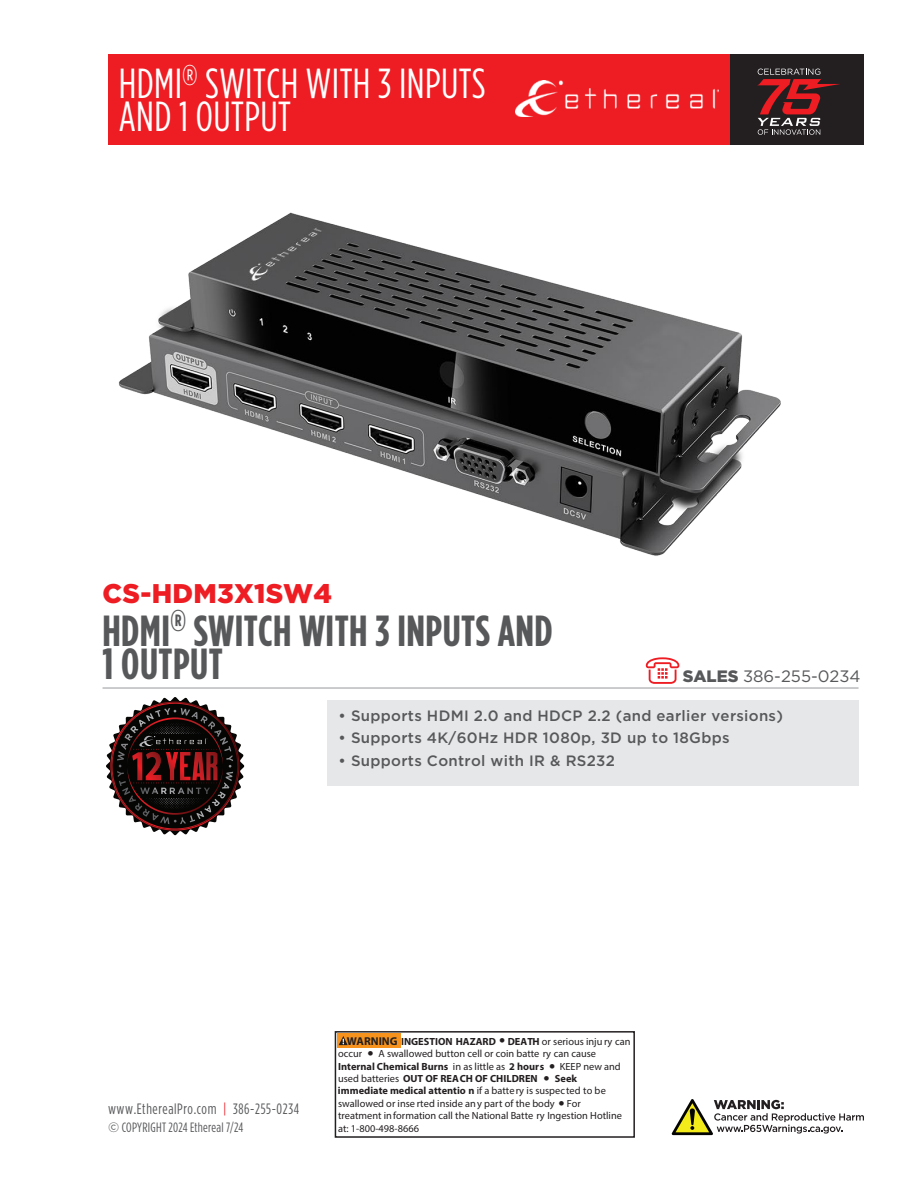
<style>
.page{position:relative;width:918px;height:1188px;background:#fff}
.page>*{position:absolute;margin:0;border:0;box-sizing:border-box;transform-origin:0 0}
.t1{font:700 43.5px "Gotham Condensed";letter-spacing:.01em;color:#57585a}
.t2{font:42px "Gotham Condensed";letter-spacing:.01em;color:#fff}
.t3{font:900 27px "Gotham";letter-spacing:.01em;color:#ee1d23}
.t4{font:16.5px "Gotham";color:#57585a}
.t5{font:500 15px "Gotham";letter-spacing:.02em;color:#57585a}
.t6{font:15px "Gotham Condensed";letter-spacing:.04em;color:#57585a}
.t7{font:13.5px "Gotham Condensed";letter-spacing:.015em;color:#57585a}
.t8{font:10.35px/12.5px "Myriad Pro";color:#231f20}
.s1{font-weight:900}
.s2{color:#ee1d23}
.s3{font-family:"Gotham"}
.s4{font-weight:700;font-size:11.4px}
.s5{font-weight:700}
.s6{font-size:21.75px}
</style>
<div class="page">
<div style="left:108px;top:54px;width:756px;height:91px;background:#ee1d23"></div>
<div style="left:730px;top:54px;width:134px;height:91px;background:#231f20"></div>
<svg style="left:672px;top:1099px;width:192px;height:36px"></svg>
<svg style="left:757px;top:69px;width:83px;height:54px"></svg>
<img style="left:516px;top:80px;width:203px;height:36px">
<hr style="left:103px;top:687px;width:756px;height:2px;background:#babbbe">
<svg style="left:646px;top:657px;width:33px;height:27px"></svg>
<div style="left:327px;top:700px;width:532px;height:86px;background:#e6e7e9"></div>
<img style="left:119px;top:123px;width:702px;height:433px">
<svg style="left:106px;top:697px;width:139px;height:139px"></svg>
<div style="left:335px;top:1031px;width:300px;height:107px;border:2px solid #231f20"></div>
<div style="left:337px;top:1034px;width:63px;height:14px;background:#f7931d"></div>
<svg style="left:339px;top:1036px;width:9px;height:9px"></svg>
<p class="t2" style="left:119px;top:61px;width:369px">HDMI<sup>®</sup> SWITCH WITH 3 INPUTS</p>
<p class="t2" style="left:119px;top:94px;width:174px">AND 1 OUTPUT</p>
<p class="t3" style="left:103px;top:578px;width:231px">CS-HDM3X1SW4</p>
<p class="t1" style="left:103px;top:606px;width:452px">HDMI<sup>®</sup> SWITCH WITH 3 INPUTS AND</p>
<p class="t1" style="left:103px;top:639px;width:122px">1 OUTPUT</p>
<p class="t4" style="left:683px;top:667px;width:179px"><span class="s1">SALES</span> 386-255-0234</p>
<p class="t5" style="left:339px;top:707px;width:446px">• Supports HDMI 2.0 and HDCP 2.2 (and earlier versions)</p>
<p class="t5" style="left:339px;top:729px;width:392px">• Supports 4K/60Hz HDR 1080p, 3D up to 18Gbps</p>
<p class="t5" style="left:339px;top:752px;width:278px">• Supports Control with IR &amp; RS232</p>
<p class="t6" style="left:108px;top:1101px;width:193px">www.EtherealPro.com <span class="s2">|</span> 386-255-0234</p>
<p class="t7" style="left:108px;top:1120px;width:137px"><span class="s3">©</span> COPYRIGHT 2024 Ethereal 7/24</p>
<p class="t8" style="left:338px;top:1035px;width:294px;text-indent:9px"><span class="s4">WARNING</span> <span class="s5">INGESTION HAZARD</span> <span class="s6">•</span> <span class="s5">DEATH</span> or serious inju ry can occur <span class="s6">•</span> A swallowed button cell or coin batte ry can cause<br><span class="s5">Internal Chemical Burns</span> in as little as <span class="s5">2 hours</span></p>
<p class="t8" style="left:338px;top:1060px;width:286px;text-indent:211px"><span class="s6">•</span> KEEP new and used batteries <span class="s5">OUT OF REACH OF CHILDREN</span> <span class="s6">•</span> <span class="s5">Seek immediate medical attentio n</span> if a battery is suspec ted to be swallowed or inse rted inside any part of the body <span class="s6">•</span> For treatment information call the National Batte ry Ingestion Hotline at: 1-800-498-8666</p>
</div>
